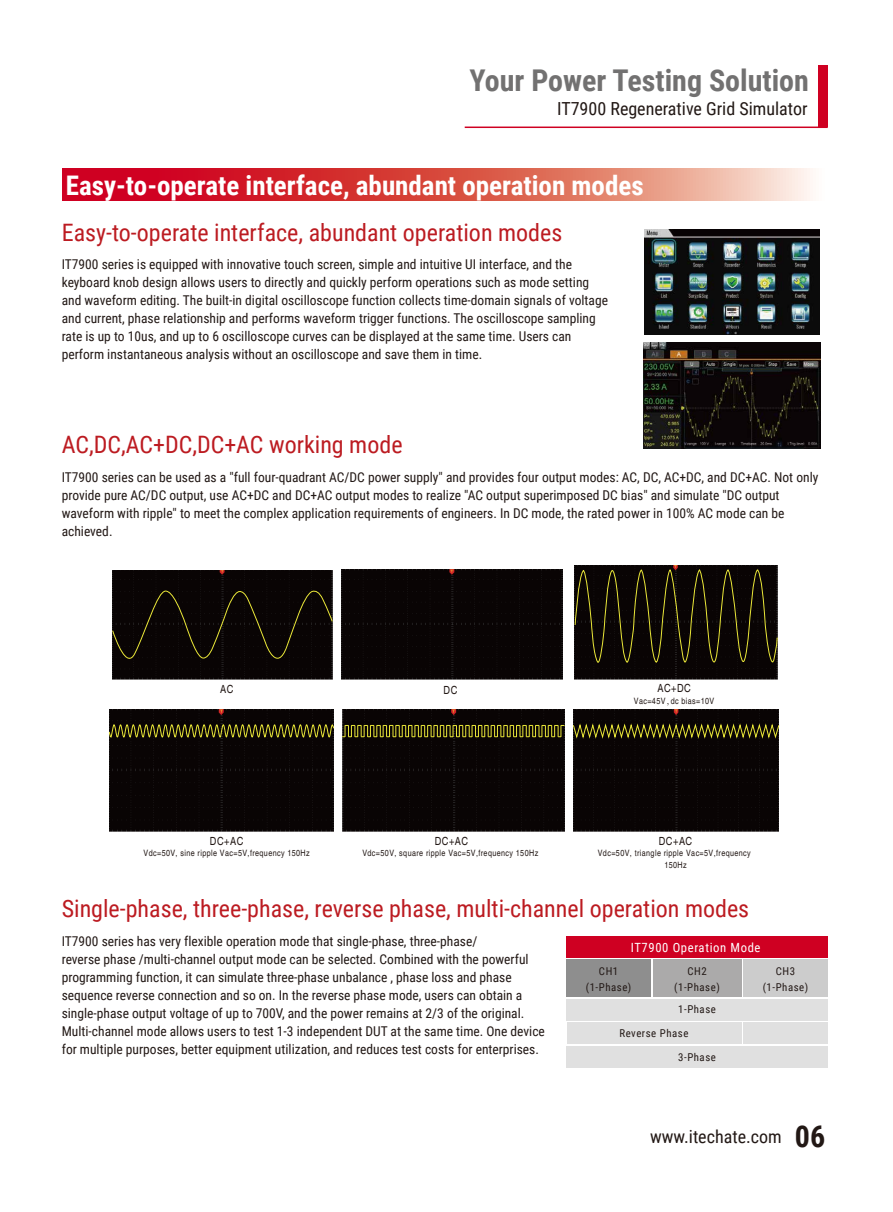
<style>
.page{position:relative;width:893px;height:1212px;background:#fff}
.page>*{position:absolute;margin:0;border:0;box-sizing:border-box;transform-origin:0 0}
.t1{font:700 30px "Roboto Condensed";color:#727171}
.t2{font:700 27px "Roboto Condensed";color:#fff}
.t3{font:24px "Roboto Condensed";color:#bc1b21}
.t4{font:18px "Roboto Condensed";color:#221815}
.t5{font:13.5px/18px "Roboto Condensed";color:#221815}
.t6{font:12.6px "Roboto Condensed";letter-spacing:.05em;color:#fff}
.t7{font:condensed 11.25px "Helvetica";letter-spacing:.045em;color:#221815}
.t8{font:10.8px/15.5px "Roboto Condensed";letter-spacing:.05em;color:#221815;text-align:center}
.t9{font:condensed 8.7px/11.7px "Helvetica";letter-spacing:.045em;color:#221815;text-align:center}
.s1{font-family:"Adobe Song Std";font-weight:300;font-stretch:normal}
.s2{font-weight:700;font-size:30px}
</style>
<div class="page">
<svg style="left:150px;top:126px;width:670px;height:209px"></svg>
<div style="left:818px;top:66px;width:10px;height:61px;background:#cf0022"></div>
<hr style="left:465px;top:127px;width:363px;height:1px;background:#cf0022">
<svg style="left:63px;top:169px;width:757px;height:31px;background:#dc5957"></svg>
<div style="left:567px;top:936px;width:261px;height:22px;background:#cf0022"></div>
<div style="left:567px;top:999px;width:261px;height:21px;background:#e0e0e0"></div>
<div style="left:567px;top:1046px;width:261px;height:22px;background:#e0e0e0"></div>
<div style="left:567px;top:1022px;width:175px;height:22px;background:#e0e0e0"></div>
<div style="left:743px;top:1022px;width:85px;height:22px;background:#e0e0e0"></div>
<div style="left:567px;top:959px;width:84px;height:38px;background:#8e8e8e"></div>
<div style="left:653px;top:959px;width:89px;height:38px;background:#abaaaa"></div>
<div style="left:743px;top:959px;width:85px;height:38px;background:#ccc"></div>
<img style="left:643px;top:342px;width:177px;height:107px">
<div style="left:343px;top:710px;width:221px;height:121px;background:#090404"></div>
<img style="left:343px;top:737px;width:221px;height:4px">
<div style="left:573px;top:710px;width:206px;height:121px;background:#090404"></div>
<img style="left:573px;top:739px;width:206px;height:2px">
<div style="left:109px;top:710px;width:224px;height:121px;background:#090404"></div>
<img style="left:109px;top:740px;width:224px;height:1px">
<div style="left:342px;top:570px;width:221px;height:109px;background:#090404"></div>
<div style="left:342px;top:584px;width:221px;height:15px;background:#090404"></div>
<div style="left:575px;top:565px;width:202px;height:114px;background:#090404"></div>
<div style="left:113px;top:570px;width:219px;height:109px;background:#090404"></div>
<img style="left:113px;top:584px;width:219px;height:6px">
<svg style="left:112px;top:590px;width:221px;height:84px;background:#0f0a06"></svg>
<svg style="left:109px;top:724px;width:225px;height:16px;background:#403c11"></svg>
<svg style="left:342px;top:725px;width:222px;height:12px;background:#595517"></svg>
<svg style="left:573px;top:723px;width:206px;height:16px;background:#3f3a10"></svg>
<svg style="left:575px;top:569px;width:202px;height:99px;background:#181307"></svg>
<img style="left:645px;top:230px;width:174px;height:104px">
<h1 class="t1" style="left:469px;top:60px;width:341px">Your Power Testing Solution</h1>
<h3 class="t4" style="left:557px;top:96px;width:252px">IT7900 Regenerative Grid Simulator</h3>
<h2 class="t2" style="left:66px;top:167px;width:579px">Easy-to-operate interface, abundant operation modes</h2>
<h3 class="t3" style="left:62px;top:215px;width:502px">Easy-to-operate interface, abundant operation modes</h3>
<p class="t5" style="left:62px;top:255px;width:548px">IT7900 series is equipped with innovative touch screen, simple and intuitive UI interface, and the keyboard knob design allows users to directly and quickly perform operations such as mode setting and waveform editing. The built-in digital oscilloscope function collects time-domain signals of voltage and current, phase relationship and performs waveform trigger functions. The oscilloscope sampling rate is up to 10us, and up to 6 oscilloscope curves can be displayed at the same time. Users can perform instantaneous analysis without an oscilloscope and save them in time.</p>
<h3 class="t3" style="left:62px;top:427px;width:342px">AC,DC,AC+DC,DC+AC working mode</h3>
<p class="t5" style="left:62px;top:468px;width:758px">IT7900 series can be used as a "full four-quadrant AC/DC power supply" and provides four output modes: AC, DC, AC+DC, and DC+AC. Not only provide pure AC/DC output, use AC+DC and DC+AC output modes to realize "AC output superimposed DC bias" and simulate "DC output waveform with ripple" to meet the complex application requirements of engineers. In DC mode, the rated power in 100% AC mode can be achieved.</p>
<p class="t7" style="left:220px;top:682px;width:15px">AC</p>
<p class="t7" style="left:444px;top:683px;width:15px">DC</p>
<p class="t7" style="left:657px;top:682px;width:35px">AC+DC</p>
<p class="t9" style="left:634px;top:695px;width:82px">Vac=45V<span class="s1">，</span>dc bias=10V</p>
<p class="t7" style="left:210px;top:834px;width:35px">DC+AC</p>
<p class="t9" style="left:144px;top:847px;width:168px">Vdc=50V, sine ripple Vac=5V,frequency 150Hz</p>
<p class="t7" style="left:435px;top:834px;width:35px">DC+AC</p>
<p class="t9" style="left:362px;top:847px;width:177px">Vdc=50V, square ripple Vac=5V,frequency 150Hz</p>
<p class="t7" style="left:659px;top:834px;width:35px">DC+AC</p>
<p class="t9" style="left:598px;top:847px;width:155px">Vdc=50V, triangle ripple Vac=5V,frequency<br>150Hz</p>
<h3 class="t3" style="left:62px;top:891px;width:689px">Single-phase, three-phase, reverse phase, multi-channel operation modes</h3>
<p class="t6" style="left:631px;top:938px;width:131px">IT7900 Operation Mode</p>
<p class="t5" style="left:62px;top:932px;width:485px">IT7900 series has very flexible operation mode that single-phase, three-phase/<br>reverse phase /multi-channel output mode can be selected. Combined with the powerful programming function, it can simulate three-phase unbalance , phase loss and phase sequence reverse connection and so on. In the reverse phase mode, users can obtain a single-phase output voltage of up to 700V, and the power remains at 2/3 of the original.<br>Multi-channel mode allows users to test 1-3 independent DUT at the same time. One device for multiple purposes, better equipment utilization, and reduces test costs for enterprises.</p>
<p class="t8" style="left:586px;top:963px;width:47px">CH1 (1-Phase)</p>
<p class="t8" style="left:674px;top:963px;width:47px">CH2 (1-Phase)</p>
<p class="t8" style="left:763px;top:963px;width:47px">CH3 (1-Phase)</p>
<p class="t8" style="left:678px;top:1001px;width:39px">1-Phase</p>
<p class="t8" style="left:678px;top:1049px;width:39px">3-Phase</p>
<p class="t8" style="left:619px;top:1025px;width:70px">Reverse Phase</p>
<h3 class="t4" style="left:650px;top:1124px;width:177px">www.itechate.com <span class="s2">06</span></h3>
</div>
